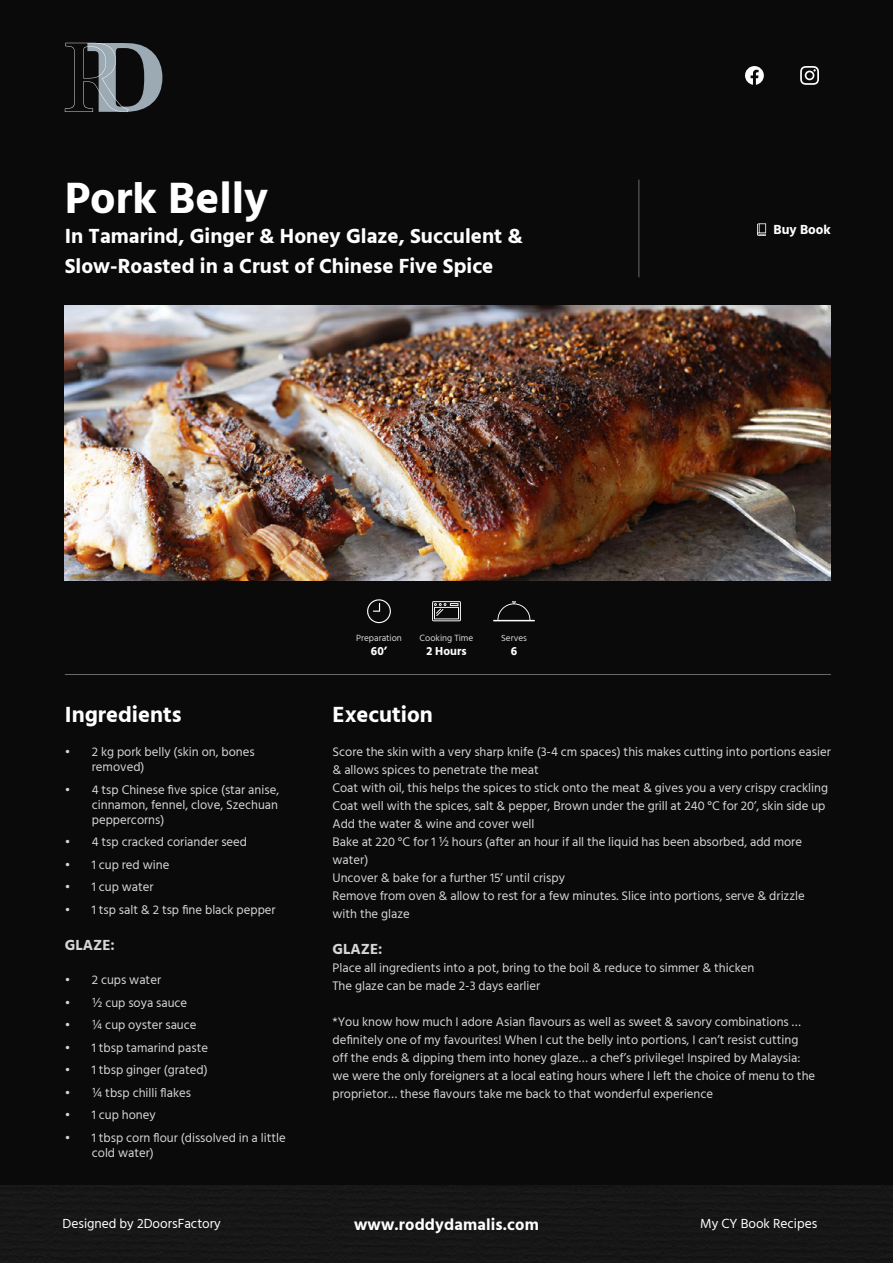
<style>
.page{position:relative;width:893px;height:1263px;background:#0a0a0a}
.page>*{position:absolute;margin:0;border:0;box-sizing:border-box;transform-origin:0 0}
.t1{font:700 45px "Hind Siliguri";color:#fff}
.t2{font:700 22.5px "Hind Siliguri";color:#fff}
.t3{font:700 21px/30px "Hind Siliguri";color:#fff}
.t4{font:700 16.5px "Hind Siliguri";letter-spacing:.01em;color:#fff}
.t5{font:700 15px "Hind Siliguri";color:#d6d6d6}
.t6{font:13.5px "Hind Siliguri";color:#fff}
.t7{font:700 13.5px "Hind Siliguri";color:#fff}
.t8{font:12.75px/18px "Hind Siliguri";color:#d6d6d6}
.t9{font:700 11.85px "Hind Siliguri";color:#fff}
.t10{font:9.3px "Hind Siliguri";color:#d6d7d6}
</style>
<div class="page">
<div style="left:0;top:1185px;width:893px;height:78px;background:#171717"></div>
<svg style="left:65px;top:43px;width:97px;height:69px"></svg>
<svg style="left:745px;top:66px;width:19px;height:19px"></svg>
<svg style="left:800px;top:66px;width:19px;height:19px"></svg>
<img style="left:65px;top:305px;width:766px;height:275px">
<svg style="left:757px;top:223px;width:9px;height:13px"></svg>
<hr style="left:638px;top:180px;width:1px;height:97px;background:#b3b5b8">
<hr style="left:65px;top:674px;width:766px;height:1px;background:#b3b5b8">
<svg style="left:367px;top:599px;width:24px;height:24px"></svg>
<svg style="left:432px;top:601px;width:29px;height:20px"></svg>
<svg style="left:493px;top:601px;width:42px;height:20px"></svg>
<h1 class="t1" style="left:65px;top:163px;width:205px">Pork Belly</h1>
<h3 class="t3" style="left:65px;top:221px;width:460px">In Tamarind, Ginger &amp; Honey Glaze, Succulent &amp;<br>Slow-Roasted in a Crust of Chinese Five Spice</h3>
<p class="t10" style="left:356px;top:631px;width:47px">Preparation</p>
<p class="t9" style="left:371px;top:642px;width:18px">60’</p>
<p class="t10" style="left:420px;top:631px;width:55px">Cooking Time</p>
<p class="t9" style="left:426px;top:642px;width:42px">2 Hours</p>
<p class="t10" style="left:501px;top:631px;width:27px">Serves</p>
<p class="t9" style="left:511px;top:642px;width:8px">6</p>
<p class="t7" style="left:773px;top:219px;width:59px">Buy Book</p>
<h2 class="t2" style="left:65px;top:697px;width:118px">Ingredients</h2>
<p class="t8" style="left:92px;top:745px;width:164px;line-height:15px;text-indent:-27px">• 2 kg pork belly (skin on, bones removed)</p>
<p class="t8" style="left:92px;top:783px;width:189px;line-height:15px;text-align:justify;text-indent:-27px">• 4 tsp Chinese five spice (star anise, cinnamon, fennel, clove, Szechuan peppercorns)</p>
<p class="t8" style="left:65px;top:834px;width:184px">• 4 tsp cracked coriander seed</p>
<p class="t8" style="left:65px;top:856px;width:106px">• 1 cup red wine</p>
<p class="t8" style="left:65px;top:879px;width:90px">• 1 cup water</p>
<p class="t8" style="left:65px;top:901px;width:212px">• 1 tsp salt &amp; 2 tsp fine black pepper</p>
<p class="t5" style="left:65px;top:933px;width:52px">GLAZE:</p>
<p class="t8" style="left:65px;top:972px;width:98px">• 2 cups water</p>
<p class="t8" style="left:65px;top:994px;width:124px">• ½ cup soya sauce</p>
<p class="t8" style="left:65px;top:1017px;width:133px">• ¼ cup oyster sauce</p>
<p class="t8" style="left:65px;top:1039px;width:145px">• 1 tbsp tamarind paste</p>
<p class="t8" style="left:65px;top:1062px;width:144px">• 1 tbsp ginger (grated)</p>
<p class="t8" style="left:65px;top:1084px;width:128px">• ¼ tbsp chilli flakes</p>
<p class="t8" style="left:65px;top:1107px;width:92px">• 1 cup honey</p>
<p class="t8" style="left:92px;top:1131px;width:195px;line-height:15px;text-indent:-27px">• 1 tbsp corn flour (dissolved in a little cold water)</p>
<h2 class="t2" style="left:332px;top:697px;width:102px">Execution</h2>
<p class="t8" style="left:332px;top:744px;width:500px">Score the skin with a very sharp knife (3-4 cm spaces) this makes cutting into portions easier &amp; allows spices to penetrate the meat<br>Coat with oil, this helps the spices to stick onto the meat &amp; gives you a very crispy crackling Coat well with the spices, salt &amp; pepper, Brown under the grill at 240 °C for 20’, skin side up Add the water &amp; wine and cover well<br>Bake at 220 °C for 1 ½ hours (after an hour if all the liquid has been absorbed, add more water)<br>Uncover &amp; bake for a further 15’ until crispy<br>Remove from oven &amp; allow to rest for a few minutes. Slice into portions, serve &amp; drizzle with the glaze</p>
<p class="t5" style="left:332px;top:937px;width:52px">GLAZE:</p>
<p class="t8" style="left:332px;top:960px;width:423px">Place all ingredients into a pot, bring to the boil &amp; reduce to simmer &amp; thicken<br>The glaze can be made 2-3 days earlier</p>
<p class="t8" style="left:332px;top:1014px;width:484px">*You know how much I adore Asian flavours as well as sweet &amp; savory combinations … definitely one of my favourites! When I cut the belly into portions, I can’t resist cutting off the ends &amp; dipping them into honey glaze… a chef’s privilege! Inspired by Malaysia: we were the only foreigners at a local eating hours where I left the choice of menu to the proprietor… these flavours take me back to that wonderful experience</p>
<p class="t6" style="left:62px;top:1214px;width:160px">Designed by 2DoorsFactory</p>
<p class="t4" style="left:354px;top:1212px;width:186px">www.roddydamalis.com</p>
<p class="t6" style="left:700px;top:1214px;width:119px">My CY Book Recipes</p>
</div>
